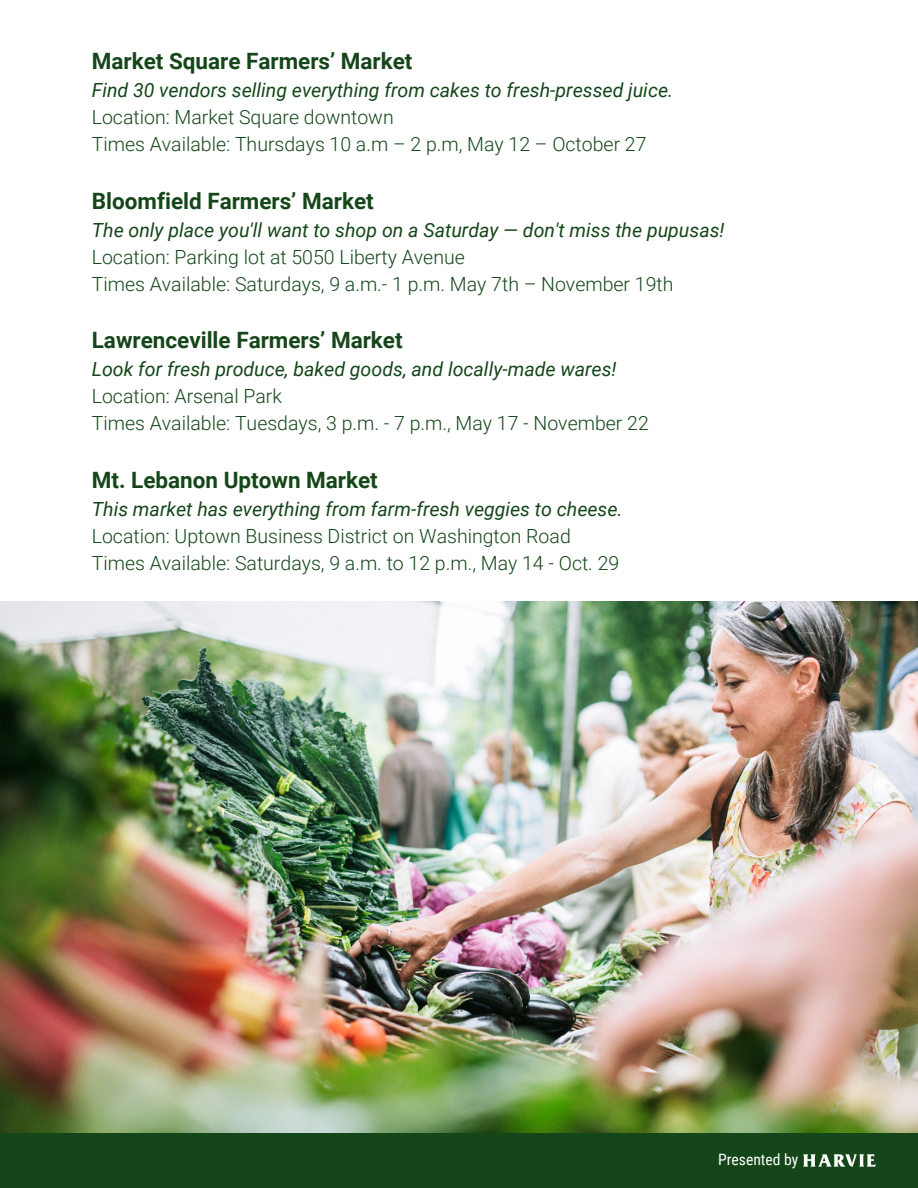
<style>
.page{position:relative;width:918px;height:1188px;background:#fff}
.page>*{position:absolute;margin:0;border:0;box-sizing:border-box;transform-origin:0 0}
.t1{font:700 22.5px "Roboto";color:#154619}
.t2{font:300 19.5px "Roboto";color:#154619}
.t3{font:italic 19.5px "Roboto";color:#154619}
.t4{font:15.6px "Roboto Condensed";color:#fff}
</style>
<div class="page">
<div style="left:0;top:1133px;width:918px;height:55px;background:#154619"></div>
<img style="left:803px;top:1154px;width:73px;height:13px">
<img style="left:0;top:601px;width:918px;height:531px">
<p class="t1" style="left:92px;top:48px;width:322px">Market Square Farmers’ Market</p>
<p class="t3" style="left:92px;top:79px;width:583px">Find 30 vendors selling everything from cakes to fresh-pressed juice.</p>
<p class="t2" style="left:92px;top:106px;width:303px">Location: Market Square downtown</p>
<p class="t2" style="left:92px;top:133px;width:556px">Times Available: Thursdays 10 a.m – 2 p.m, May 12 – October 27</p>
<p class="t1" style="left:92px;top:188px;width:283px">Bloomfield Farmers’ Market</p>
<p class="t3" style="left:92px;top:219px;width:634px">The only place you'll want to shop on a Saturday — don't miss the pupusas!</p>
<p class="t2" style="left:92px;top:246px;width:375px">Location: Parking lot at 5050 Liberty Avenue</p>
<p class="t2" style="left:92px;top:273px;width:583px">Times Available: Saturdays, 9 a.m.- 1 p.m. May 7th – November 19th</p>
<p class="t1" style="left:92px;top:327px;width:312px">Lawrenceville Farmers’ Market</p>
<p class="t3" style="left:92px;top:358px;width:526px">Look for fresh produce, baked goods, and locally-made wares!</p>
<p class="t2" style="left:92px;top:385px;width:192px">Location: Arsenal Park</p>
<p class="t2" style="left:92px;top:412px;width:559px">Times Available: Tuesdays, 3 p.m. - 7 p.m., May 17 - November 22</p>
<p class="t1" style="left:92px;top:467px;width:288px">Mt. Lebanon Uptown Market</p>
<p class="t3" style="left:92px;top:498px;width:532px">This market has everything from farm-fresh veggies to cheese.</p>
<p class="t2" style="left:92px;top:525px;width:481px">Location: Uptown Business District on Washington Road</p>
<p class="t2" style="left:92px;top:552px;width:529px">Times Available: Saturdays, 9 a.m. to 12 p.m., May 14 - Oct. 29</p>
<p class="t4" style="left:718px;top:1151px;width:82px">Presented by</p>
</div>
